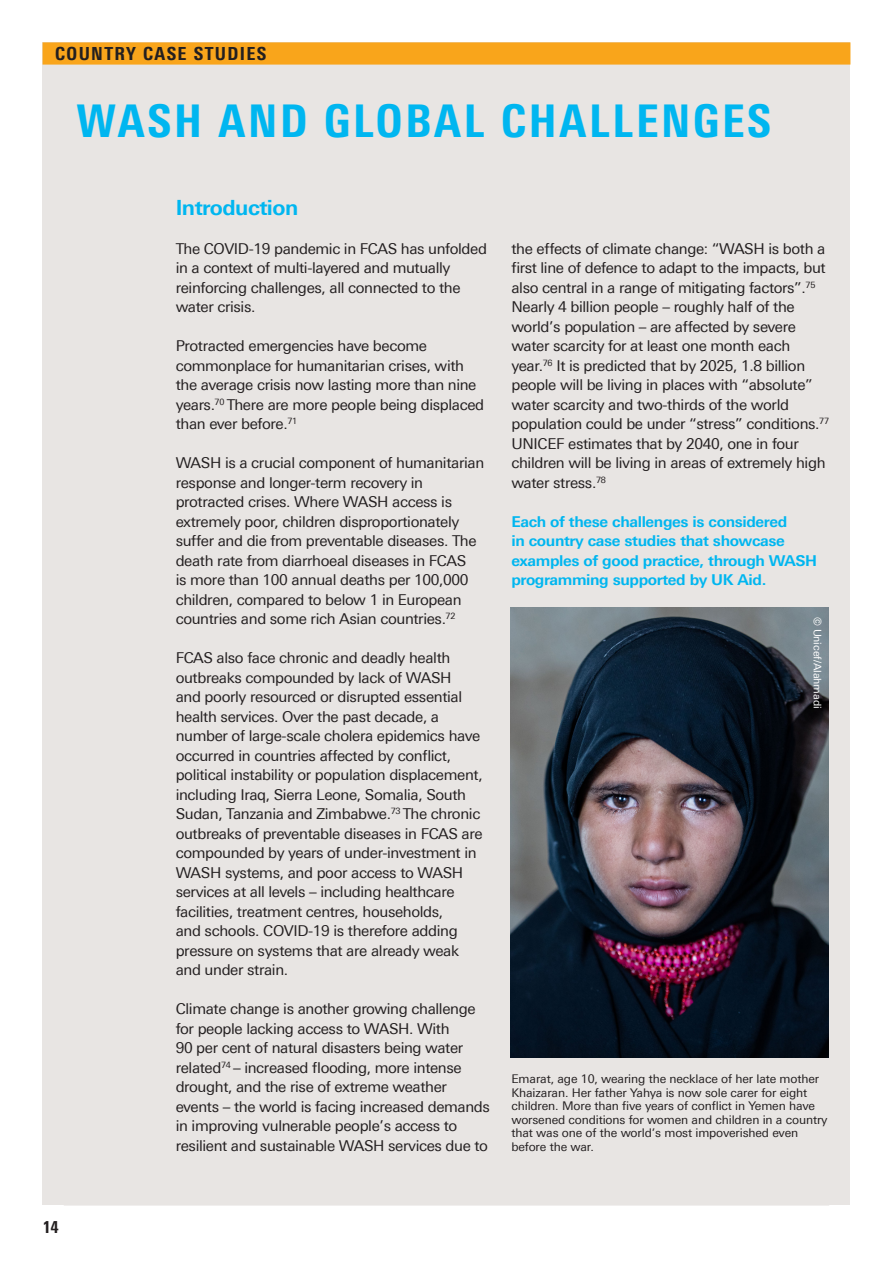
<style>
.page{position:relative;width:893px;height:1263px;background:#fff}
.page>*{position:absolute;margin:0;border:0;box-sizing:border-box;transform-origin:0 0}
.t1{font:800 condensed 45px "Univers Next Pro";letter-spacing:.06em;color:#00b6f0}
.t2{font:700 21px "Univers Next Pro";letter-spacing:-.025em;color:#00b6f0}
.t3{font:800 condensed 18px "Univers Next Pro";letter-spacing:.075em;color:#231f20}
.t4{font:800 condensed 16.5px "Univers Next Pro";color:#231f20}
.t5{font:15px/19.5px "Univers Next Pro";letter-spacing:-.025em;color:#231f20}
.t6{font:700 15px/19.5px "Univers Next Pro";letter-spacing:-.025em;color:#00b6f0}
.t7{font:12px/13.5px "Univers Next Pro";letter-spacing:-.01em;color:#231f20}
.t8{font:10.5px "Univers Next Pro";letter-spacing:-.01em;color:#fff}
</style>
<div class="page">
<div style="left:43px;top:43px;width:807px;height:1162px;background:#e8e5e3"></div>
<div style="left:43px;top:42px;width:807px;height:23px;background:#f9a51b"></div>
<img style="left:510px;top:607px;width:318px;height:451px">
<p class="t3" style="left:55px;top:43px;width:212px">COUNTRY CASE STUDIES</p>
<p class="t1" style="left:77px;top:94px;width:696px">WASH AND GLOBAL CHALLENGES</p>
<p class="t4" style="left:43px;top:1217px;width:18px">14</p>
<p class="t2" style="left:176px;top:194px;width:124px">Introduction</p>
<p class="t5" style="left:176px;top:238px;width:313px">The COVID-19 pandemic in FCAS has unfolded in a context of multi-layered and mutually reinforcing challenges, all connected to the water crisis.</p>
<p class="t5" style="left:176px;top:336px;width:310px">Protracted emergencies have become commonplace for humanitarian crises, with the average crisis now lasting more than nine years.<sup>70</sup> There are more people being displaced than ever before.<sup>71</sup></p>
<p class="t5" style="left:176px;top:453px;width:310px">WASH is a crucial component of humanitarian response and longer-term recovery in protracted crises. Where WASH access is extremely poor, children disproportionately suffer and die from preventable diseases. The death rate from diarrhoeal diseases in FCAS<br>is more than 100 annual deaths per 100,000 children, compared to below 1 in European countries and some rich Asian countries.<sup>72</sup></p>
<p class="t5" style="left:176px;top:648px;width:309px">FCAS also face chronic and deadly health outbreaks compounded by lack of WASH<br>and poorly resourced or disrupted essential health services. Over the past decade, a number of large-scale cholera epidemics have occurred in countries affected by conflict, political instability or population displacement, including Iraq, Sierra Leone, Somalia, South Sudan, Tanzania and Zimbabwe.<sup>73</sup> The chronic outbreaks of preventable diseases in FCAS are compounded by years of under-investment in WASH systems, and poor access to WASH services at all levels – including healthcare facilities, treatment centres, households,<br>and schools. COVID-19 is therefore adding pressure on systems that are already weak and under strain.</p>
<p class="t5" style="left:176px;top:999px;width:316px">Climate change is another growing challenge for people lacking access to WASH. With<br>90 per cent of natural disasters being water related<sup>74</sup> – increased flooding, more intense drought, and the rise of extreme weather events – the world is facing increased demands in improving vulnerable people’s access to resilient and sustainable WASH services due to</p>
<p class="t5" style="left:511px;top:238px;width:319px">the effects of climate change: “WASH is both a first line of defence to adapt to the impacts, but also central in a range of mitigating factors”.<sup>75<br></sup>Nearly 4 billion people – roughly half of the world’s population – are affected by severe water scarcity for at least one month each year.<sup>76</sup> It is predicted that by 2025, 1.8 billion people will be living in places with “absolute” water scarcity and two-thirds of the world population could be under “stress” conditions.<sup>77<br></sup>UNICEF estimates that by 2040, one in four children will be living in areas of extremely high water stress.<sup>78</sup></p>
<p class="t6" style="left:511px;top:511px;width:307px">Each of these challenges is considered<br>in country case studies that showcase examples of good practice, through WASH programming supported by UK Aid.</p>
<p class="t8" style="left:824px;top:617px;width:93px;rotate:90deg">© Unicef/Alahmadi</p>
<p class="t7" style="left:511px;top:1072px;width:318px">Emarat, age 10, wearing the necklace of her late mother Khaizaran. Her father Yahya is now sole carer for eight children. More than five years of conflict in Yemen have worsened conditions for women and children in a country that was one of the world’s most impoverished even before the war.</p>
</div>
